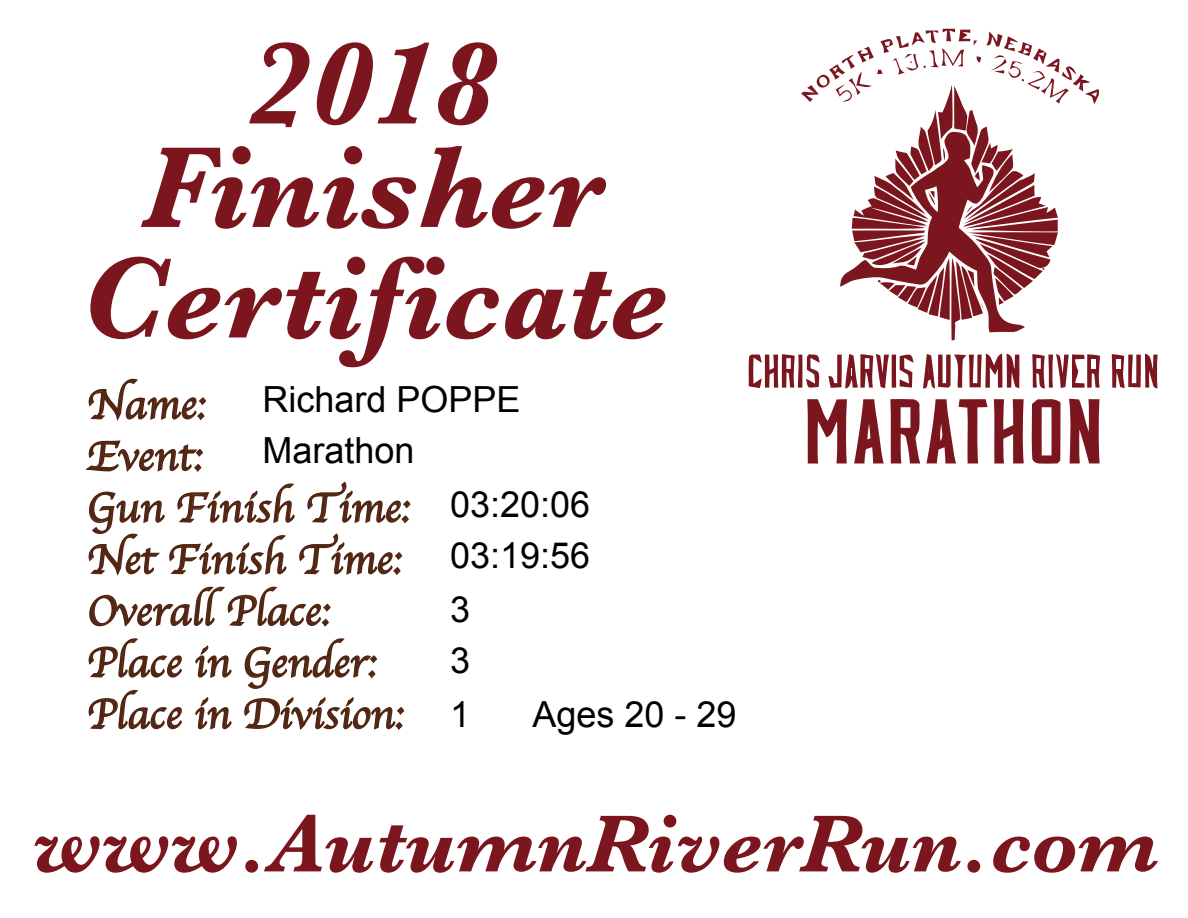
<style>
.page{position:relative;width:1188px;height:918px;background:#fff}
.page>*{position:absolute;margin:0;border:0;box-sizing:border-box;transform-origin:0 0}
.t1{font:italic 700 119.7px/110.6px "Baskerville";color:#7c161e;text-align:center}
.t2{font:italic 700 83.85px "Baskerville";color:#7c161e}
.t3{font:43.05px/51.6px "Apple Chancery";color:#512612}
.t4{font:36px "Arial";color:#000}
</style>
<div class="page">
<svg style="left:85px;top:378px;width:326px;height:352px"></svg>
<svg style="left:748px;top:28px;width:410px;height:436px"></svg>
<svg style="left:885px;top:41px;width:5px;height:5px"></svg>
<svg style="left:1023px;top:45px;width:6px;height:9px"></svg>
<svg style="left:1038px;top:52px;width:7px;height:4px"></svg>
<svg style="left:1053px;top:62px;width:5px;height:3px"></svg>
<svg style="left:817px;top:67px;width:21px;height:20px"></svg>
<svg style="left:1092px;top:92px;width:5px;height:5px"></svg>
<svg style="left:925px;top:186px;width:13px;height:26px"></svg>
<svg style="left:786px;top:358px;width:5px;height:11px"></svg>
<svg style="left:865px;top:358px;width:4px;height:11px"></svg>
<svg style="left:1036px;top:358px;width:5px;height:11px"></svg>
<hr style="left:1092px;top:359px;width:4px;height:10px;background:#fff">
<hr style="left:1116px;top:359px;width:4px;height:10px;background:#fff">
<svg style="left:901px;top:407px;width:9px;height:21px"></svg>
<svg style="left:1042px;top:407px;width:10px;height:48px"></svg>
<svg style="left:867px;top:424px;width:3px;height:15px"></svg>
<svg style="left:940px;top:424px;width:4px;height:17px"></svg>
<div style="left:756px;top:183px;width:81px;height:65px;background:#fff"></div>
<div style="left:1068px;top:190px;width:76px;height:60px;background:#fff"></div>
<h1 class="t1" style="left:247px;top:28px;width:250px">2018</h1>
<h1 class="t1" style="left:80px;top:132px;width:589px">Finisher<br>Certificate</h1>
<p class="t3" style="left:87px;top:378px;width:324px">Name:<br>Event:<br>Gun Finish Time:<br>Net Finish Time:<br>Overall Place:<br>Place in Gender:<br>Place in Division:</p>
<p class="t4" style="left:262px;top:380px;width:259px">Richard POPPE</p>
<p class="t4" style="left:262px;top:431px;width:154px">Marathon</p>
<p class="t4" style="left:450px;top:485px;width:142px">03:20:06</p>
<p class="t4" style="left:450px;top:536px;width:142px">03:19:56</p>
<p class="t4" style="left:450px;top:590px;width:22px">3</p>
<p class="t4" style="left:450px;top:641px;width:22px">3</p>
<p class="t4" style="left:450px;top:695px;width:22px">1</p>
<p class="t4" style="left:532px;top:695px;width:205px">Ages 20 - 29</p>
<h2 class="t2" style="left:33px;top:795px;width:1126px">www.AutumnRiverRun.com</h2>
</div>
